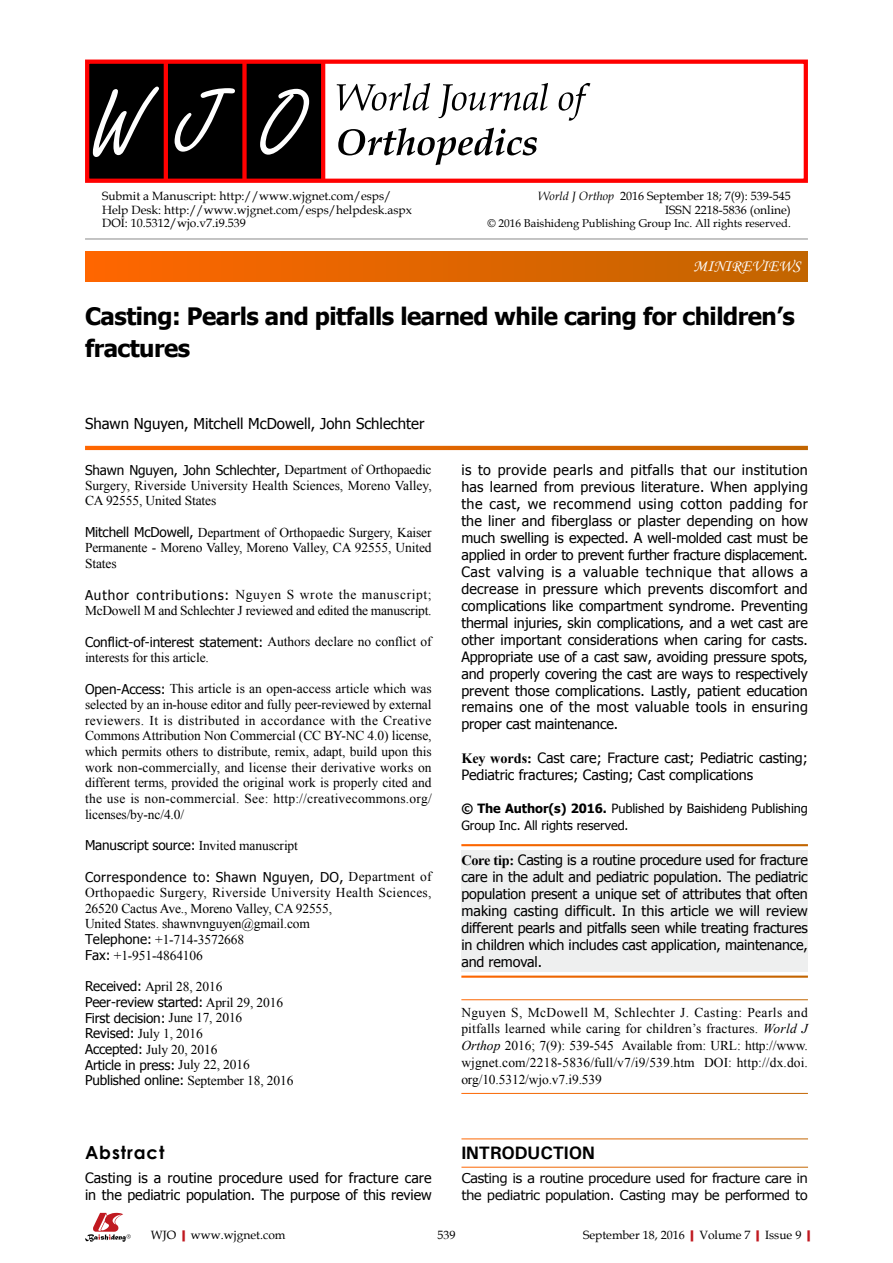
<style>
.page{position:relative;width:893px;height:1263px;background:#fff}
.page>*{position:absolute;margin:0;border:0;box-sizing:border-box;transform-origin:0 0}
.t1{font:700 24px/31.5px "Tahoma";letter-spacing:-.02em;color:#000}
.t2{font:700 18px "Univers";letter-spacing:-.01em;color:#000}
.t3{font:700 18px "Century Gothic";letter-spacing:.05em;color:#000}
.t4{font:16.5px "Monotype Corsiva";color:#fff}
.t5{font:15px "Tahoma";color:#000}
.t6{font:14.25px/17px "Tahoma";letter-spacing:-.005em;color:#000}
.t7{font:13.5px/15.6px "Times New Roman";letter-spacing:-.01em;color:#000;text-align:justify}
.t8{font:13.5px/15.8px "Tahoma";letter-spacing:-.01em;color:#000}
.t9{font:13.5px/17.7px "Verdana";letter-spacing:-.05em;color:#000}
.t10{font:12.75px/17px "Tahoma";letter-spacing:-.005em;color:#000}
.t11{font:12px/13.5px "Book Antiqua";color:#000}
.t12{font:11.25px "Book Antiqua";color:#000}
.s1{font-style:italic}
.s2{font-family:"Tahoma"}
.s3{font-family:"Times New Roman"}
.s4{font-family:"Times New Roman";font-weight:700}
.s5{font-weight:700}
.s6{font-weight:700;color:#c01920}
</style>
<div class="page">
<div style="left:461px;top:850px;width:347px;height:121px;background:#eeefef"></div>
<div style="left:85px;top:252px;width:723px;height:29px;background:linear-gradient(to right,#f60,#c16500)"></div>
<hr style="left:85px;top:239px;width:723px;height:1px;background:#898989">
<svg style="left:85px;top:446px;width:723px;height:4px;background:#e06500"></svg>
<svg style="left:85px;top:1213px;width:46px;height:29px"></svg>
<div style="left:87px;top:61px;width:236px;height:121px;background:#000"></div>
<hr style="left:164px;top:61px;width:4px;height:121px;background:#f00">
<div style="left:242px;top:61px;width:5px;height:121px;background:#f00"></div>
<hr style="left:321px;top:61px;width:4px;height:121px;background:#f00">
<div style="left:85px;top:60px;width:723px;height:123px;border:4px solid #f00"></div>
<svg style="left:260px;top:89px;width:49px;height:66px"></svg>
<svg style="left:175px;top:88px;width:60px;height:64px"></svg>
<svg style="left:93px;top:87px;width:66px;height:70px"></svg>
<svg style="left:337px;top:83px;width:253px;height:38px"></svg>
<svg style="left:338px;top:128px;width:199px;height:37px"></svg>
<p class="t11" style="left:102px;top:189px;width:311px">Submit a Manuscript: http://www.wjgnet.com/esps/<br>Help Desk: http://www.wjgnet.com/esps/helpdesk.aspx<br>DOI: 10.5312/wjo.v7.i9.539</p>
<p class="t11" style="left:538px;top:189px;width:254px;text-align:right"><span class="s1">World J Orthop</span> 2016 September 18; 7(9): 539-545<br>ISSN 2218-5836 (online)</p>
<p class="t12" style="left:487px;top:215px;width:305px">© 2016 Baishideng Publishing Group Inc. All rights reserved.</p>
<p class="t4" style="left:693px;top:256px;width:109px">MINIREVIEWS</p>
<p class="t1" style="left:85px;top:299px;width:711px">Casting: Pearls and pitfalls learned while caring for children’s fractures</p>
<p class="t5" style="left:85px;top:413px;width:341px">Shawn Nguyen, Mitchell McDowell, John Schlechter</p>
<p class="t7" style="left:85px;top:462px;width:348px"><span class="s2">Shawn Nguyen, John Schlechter,</span> Department of Orthopaedic Surgery, Riverside University Health Sciences, Moreno Valley, CA 92555, United States</p>
<p class="t7" style="left:85px;top:524px;width:348px"><span class="s2">Mitchell McDowell,</span> Department of Orthopaedic Surgery, Kaiser Permanente - Moreno Valley, Moreno Valley, CA 92555, United States</p>
<p class="t7" style="left:85px;top:587px;width:348px"><span class="s2">Author contributions:</span> Nguyen S wrote the manuscript;<br>McDowell M and Schlechter J reviewed and edited the manuscript.</p>
<p class="t7" style="left:85px;top:634px;width:348px;line-height:15.1px"><span class="s2">Conflict-of-interest statement:</span> Authors declare no conflict of interests for this article.</p>
<p class="t7" style="left:85px;top:681px;width:348px"><span class="s2">Open-Access:</span> This article is an open-access article which was selected by an in-house editor and fully peer-reviewed by external reviewers. It is distributed in accordance with the Creative Commons Attribution Non Commercial (CC BY-NC 4.0) license, which permits others to distribute, remix, adapt, build upon this work non-commercially, and license their derivative works on different terms, provided the original work is properly cited and the use is non-commercial. See: http://creativecommons.org/ licenses/by-nc/4.0/</p>
<p class="t8" style="left:85px;top:837px;width:214px">Manuscript source: <span class="s3">Invited manuscript</span></p>
<p class="t7" style="left:85px;top:869px;width:348px;text-align:left"><span class="s2">Correspondence to: Shawn Nguyen, DO,</span> Department of Orthopaedic Surgery, Riverside University Health Sciences, 26520 Cactus Ave., Moreno Valley, CA 92555,<br>United States. shawnvnguyen@gmail.com<br><span class="s2">Telephone:</span> +1-714-3572668<br><span class="s2">Fax:</span> +1-951-4864106</p>
<p class="t8" style="left:85px;top:977px;width:210px">Received: <span class="s3">April 28, 2016<br></span>Peer-review started: <span class="s3">April 29, 2016<br></span>First decision: <span class="s3">June 17, 2016<br></span>Revised: <span class="s3">July 1, 2016<br></span>Accepted: <span class="s3">July 20, 2016<br></span>Article in press: <span class="s3">July 22, 2016<br></span>Published online: <span class="s3">September 18, 2016</span></p>
<p class="t3" style="left:85px;top:1138px;width:81px">Abstract</p>
<p class="t6" style="left:85px;top:1168px;width:348px">Casting is a routine procedure used for fracture care in the pediatric population. The purpose of this review</p>
<p class="t6" style="left:461px;top:461px;width:348px;text-align:justify">is to provide pearls and pitfalls that our institution has learned from previous literature. When applying the cast, we recommend using cotton padding for the liner and fiberglass or plaster depending on how much swelling is expected. A well-molded cast must be applied in order to prevent further fracture displacement.<br>Cast valving is a valuable technique that allows a decrease in pressure which prevents discomfort and complications like compartment syndrome. Preventing thermal injuries, skin complications, and a wet cast are other important considerations when caring for casts.<br>Appropriate use of a cast saw, avoiding pressure spots, and properly covering the cast are ways to respectively prevent those complications. Lastly, patient education remains one of the most valuable tools in ensuring proper cast maintenance.</p>
<p class="t6" style="left:461px;top:749px;width:348px"><span class="s4">Key words:</span> Cast care; Fracture cast; Pediatric casting;<br>Pediatric fractures; Casting; Cast complications</p>
<p class="t10" style="left:461px;top:799px;width:348px"><span class="s5">© The Author(s) 2016.</span> Published by Baishideng Publishing<br>Group Inc. All rights reserved.</p>
<p class="t6" style="left:461px;top:851px;width:348px;text-align:justify"><span class="s4">Core tip:</span> Casting is a routine procedure used for fracture care in the adult and pediatric population. The pediatric population present a unique set of attributes that often making casting difficult. In this article we will review different pearls and pitfalls seen while treating fractures in children which includes cast application, maintenance, and removal.</p>
<p class="t7" style="left:461px;top:1003px;width:348px;line-height:17px">Nguyen S, McDowell M, Schlechter J. Casting: Pearls and pitfalls learned while caring for children’s fractures. <span class="s1">World J Orthop</span> 2016; 7(9): 539-545 Available from: URL: http://www. wjgnet.com/2218-5836/full/v7/i9/539.htm DOI: http://dx.doi. org/10.5312/wjo.v7.i9.539</p>
<p class="t2" style="left:461px;top:1141px;width:135px">INTRODUCTION</p>
<p class="t9" style="left:461px;top:1169px;width:348px">Casting is a routine procedure used for fracture care in the pediatric population. Casting may be performed to</p>
<p class="t11" style="left:151px;top:1227px;width:136px">WJO<span class="s6">|</span>www.wjgnet.com</p>
<p class="t11" style="left:437px;top:1227px;width:19px">539</p>
<p class="t11" style="left:583px;top:1227px;width:234px">September 18, 2016<span class="s6">|</span>Volume 7<span class="s6">|</span>Issue 9<span class="s6">|</span></p>
</div>
